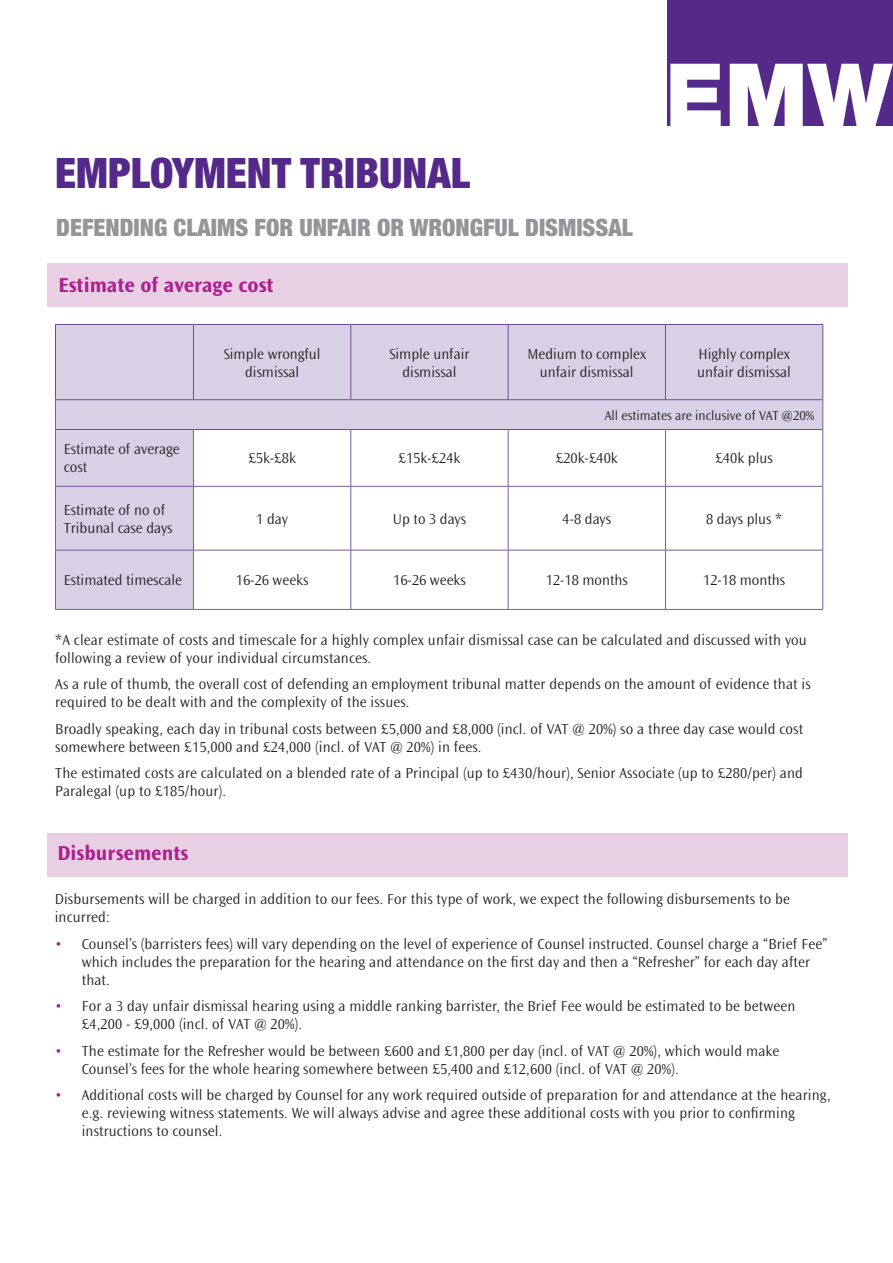
<style>
.page{position:relative;width:893px;height:1263px;background:#fff}
.page>*{position:absolute;margin:0;border:0;box-sizing:border-box;transform-origin:0 0}
.t1{font:900 condensed 42px "Helvetica Neue";color:#542989}
.t2{font:900 condensed 24px "Helvetica Neue";color:#939598}
.t3{font:700 21px "Ocean Sans Std";color:#ad208e}
.t4{font:300 15px/18px "Ocean Sans Std";letter-spacing:.01em;color:#231f20}
.t5{font:300 13.5px "Ocean Sans Std";color:#231f20}
.s1{color:#ad208e}
</style>
<div class="page">
<div style="left:47px;top:833px;width:801px;height:44px;background:#e8cfe4"></div>
<img style="left:668px;top:0;width:225px;height:126px">
<div style="left:47px;top:264px;width:801px;height:43px;background:#e8cfe4"></div>
<svg style="left:56px;top:325px;width:767px;height:284px;fill:#d8d1e6"></svg>
<hr style="left:55px;top:324px;width:138px;height:1px;background:#6d4c99">
<hr style="left:55px;top:325px;width:1px;height:74px;background:#6d4c99">
<hr style="left:193px;top:324px;width:158px;height:1px;background:#6d4c99">
<hr style="left:193px;top:325px;width:1px;height:74px;background:#6d4c99">
<hr style="left:351px;top:324px;width:157px;height:1px;background:#6d4c99">
<hr style="left:351px;top:325px;width:1px;height:74px;background:#6d4c99">
<hr style="left:508px;top:324px;width:157px;height:1px;background:#6d4c99">
<hr style="left:508px;top:325px;width:1px;height:74px;background:#6d4c99">
<hr style="left:665px;top:324px;width:158px;height:1px;background:#6d4c99">
<hr style="left:665px;top:325px;width:1px;height:74px;background:#6d4c99">
<hr style="left:823px;top:325px;width:1px;height:74px;background:#6d4c99">
<svg style="left:55px;top:400px;width:1px;height:29px"></svg>
<svg style="left:665px;top:400px;width:159px;height:209px"></svg>
<hr style="left:55px;top:429px;width:1px;height:57px;background:#7a5da3">
<hr style="left:193px;top:430px;width:1px;height:56px;background:#7a5da3">
<hr style="left:351px;top:430px;width:1px;height:56px;background:#7a5da3">
<hr style="left:508px;top:430px;width:1px;height:56px;background:#7a5da3">
<hr style="left:665px;top:430px;width:1px;height:56px;background:#7a5da3">
<hr style="left:823px;top:429px;width:1px;height:57px;background:#7a5da3">
<hr style="left:55px;top:486px;width:138px;height:1px;background:#7a5da3">
<hr style="left:55px;top:486px;width:1px;height:64px;background:#7a5da3">
<hr style="left:193px;top:486px;width:158px;height:1px;background:#7a5da3">
<hr style="left:193px;top:486px;width:1px;height:64px;background:#7a5da3">
<hr style="left:351px;top:486px;width:157px;height:1px;background:#7a5da3">
<hr style="left:351px;top:486px;width:1px;height:64px;background:#7a5da3">
<hr style="left:508px;top:486px;width:157px;height:1px;background:#7a5da3">
<hr style="left:508px;top:486px;width:1px;height:64px;background:#7a5da3">
<hr style="left:665px;top:486px;width:158px;height:1px;background:#7a5da3">
<hr style="left:665px;top:486px;width:1px;height:64px;background:#7a5da3">
<hr style="left:823px;top:486px;width:1px;height:64px;background:#7a5da3">
<hr style="left:55px;top:550px;width:138px;height:1px;background:#7a5da3">
<hr style="left:55px;top:550px;width:1px;height:59px;background:#7a5da3">
<hr style="left:193px;top:550px;width:158px;height:1px;background:#7a5da3">
<hr style="left:193px;top:550px;width:1px;height:59px;background:#7a5da3">
<hr style="left:351px;top:550px;width:157px;height:1px;background:#7a5da3">
<hr style="left:351px;top:550px;width:1px;height:59px;background:#7a5da3">
<hr style="left:508px;top:550px;width:157px;height:1px;background:#7a5da3">
<hr style="left:508px;top:550px;width:1px;height:59px;background:#7a5da3">
<hr style="left:665px;top:550px;width:158px;height:1px;background:#7a5da3">
<hr style="left:665px;top:550px;width:1px;height:59px;background:#7a5da3">
<hr style="left:823px;top:550px;width:1px;height:59px;background:#7a5da3">
<hr style="left:55px;top:609px;width:138px;height:1px;background:#7a5da3">
<hr style="left:193px;top:609px;width:158px;height:1px;background:#7a5da3">
<hr style="left:351px;top:609px;width:157px;height:1px;background:#7a5da3">
<hr style="left:508px;top:609px;width:157px;height:1px;background:#7a5da3">
<hr style="left:665px;top:609px;width:158px;height:1px;background:#7a5da3">
<hr style="left:55px;top:399px;width:138px;height:1px;background:#6d4c99">
<hr style="left:193px;top:399px;width:158px;height:1px;background:#6d4c99">
<hr style="left:351px;top:399px;width:157px;height:1px;background:#6d4c99">
<hr style="left:508px;top:399px;width:157px;height:1px;background:#6d4c99">
<hr style="left:665px;top:399px;width:158px;height:1px;background:#6d4c99">
<hr style="left:56px;top:429px;width:137px;height:1px;background:#6d4c99">
<hr style="left:193px;top:429px;width:158px;height:1px;background:#6d4c99">
<hr style="left:351px;top:429px;width:157px;height:1px;background:#6d4c99">
<hr style="left:508px;top:429px;width:157px;height:1px;background:#6d4c99">
<hr style="left:665px;top:429px;width:158px;height:1px;background:#6d4c99">
<p class="t1" style="left:55px;top:138px;width:416px">EMPLOYMENT TRIBUNAL</p>
<p class="t2" style="left:56px;top:208px;width:578px">DEFENDING CLAIMS FOR UNFAIR OR WRONGFUL DISMISSAL</p>
<p class="t3" style="left:59px;top:273px;width:217px">Estimate of average cost</p>
<p class="t4" style="left:224px;top:345px;width:98px;text-align:center">Simple wrongful dismissal</p>
<p class="t4" style="left:389px;top:345px;width:82px;text-align:center">Simple unfair dismissal</p>
<p class="t4" style="left:527px;top:345px;width:120px">Medium to complex</p>
<p class="t4" style="left:697px;top:345px;width:95px">Highly complex unfair dismissal</p>
<p class="t5" style="left:605px;top:408px;width:211px">All estimates are inclusive of VAT @20%</p>
<p class="t4" style="left:540px;top:363px;width:95px">unfair dismissal</p>
<p class="t4" style="left:64px;top:441px;width:117px">Estimate of average cost</p>
<p class="t4" style="left:248px;top:450px;width:49px">£5k-£8k</p>
<p class="t4" style="left:398px;top:450px;width:63px">£15k-£24k</p>
<p class="t4" style="left:556px;top:450px;width:63px">£20k-£40k</p>
<p class="t4" style="left:715px;top:450px;width:59px">£40k plus</p>
<p class="t4" style="left:64px;top:501px;width:110px">Estimate of no of<br>Tribunal case days</p>
<p class="t4" style="left:256px;top:510px;width:33px">1 day</p>
<p class="t4" style="left:393px;top:510px;width:75px">Up to 3 days</p>
<p class="t4" style="left:563px;top:510px;width:50px">4-8 days</p>
<p class="t4" style="left:706px;top:510px;width:77px">8 days plus *</p>
<p class="t4" style="left:64px;top:571px;width:120px">Estimated timescale</p>
<p class="t4" style="left:236px;top:571px;width:74px">16-26 weeks</p>
<p class="t4" style="left:393px;top:571px;width:74px">16-26 weeks</p>
<p class="t4" style="left:546px;top:571px;width:84px">12-18 months</p>
<p class="t4" style="left:703px;top:571px;width:84px">12-18 months</p>
<p class="t4" style="left:55px;top:631px;width:753px">*A clear estimate of costs and timescale for a highly complex unfair dismissal case can be calculated and discussed with you following a review of your individual circumstances.</p>
<p class="t4" style="left:55px;top:675px;width:757px">As a rule of thumb, the overall cost of defending an employment tribunal matter depends on the amount of evidence that is required to be dealt with and the complexity of the issues.</p>
<p class="t4" style="left:55px;top:720px;width:749px">Broadly speaking, each day in tribunal costs between £5,000 and £8,000 (incl. of VAT @ 20%) so a three day case would cost somewhere between £15,000 and £24,000 (incl. of VAT @ 20%) in fees.</p>
<p class="t4" style="left:55px;top:764px;width:749px">The estimated costs are calculated on a blended rate of a Principal (up to £430/hour), Senior Associate (up to £280/per) and<br>Paralegal (up to £185/hour).</p>
<p class="t3" style="left:57px;top:841px;width:132px">Disbursements</p>
<p class="t4" style="left:55px;top:891px;width:737px">Disbursements will be charged in addition to our fees. For this type of work, we expect the following disbursements to be incurred:</p>
<p class="t4" style="left:82px;top:935px;width:747px;text-indent:-27px"><span class="s1">•</span> Counsel’s (barristers fees) will vary depending on the level of experience of Counsel instructed. Counsel charge a “Brief Fee” which includes the preparation for the hearing and attendance on the first day and then a “Refresher” for each day after that.</p>
<p class="t4" style="left:82px;top:998px;width:715px;text-indent:-27px"><span class="s1">•</span> For a 3 day unfair dismissal hearing using a middle ranking barrister, the Brief Fee would be estimated to be between £4,200 - £9,000 (incl. of VAT @ 20%).</p>
<p class="t4" style="left:82px;top:1042px;width:699px;text-indent:-27px"><span class="s1">•</span> The estimate for the Refresher would be between £600 and £1,800 per day (incl. of VAT @ 20%), which would make<br>Counsel’s fees for the whole hearing somewhere between £5,400 and £12,600 (incl. of VAT @ 20%).</p>
<p class="t4" style="left:82px;top:1087px;width:750px;text-indent:-27px"><span class="s1">•</span> Additional costs will be charged by Counsel for any work required outside of preparation for and attendance at the hearing, e.g. reviewing witness statements. We will always advise and agree these additional costs with you prior to confirming instructions to counsel.</p>
</div>
